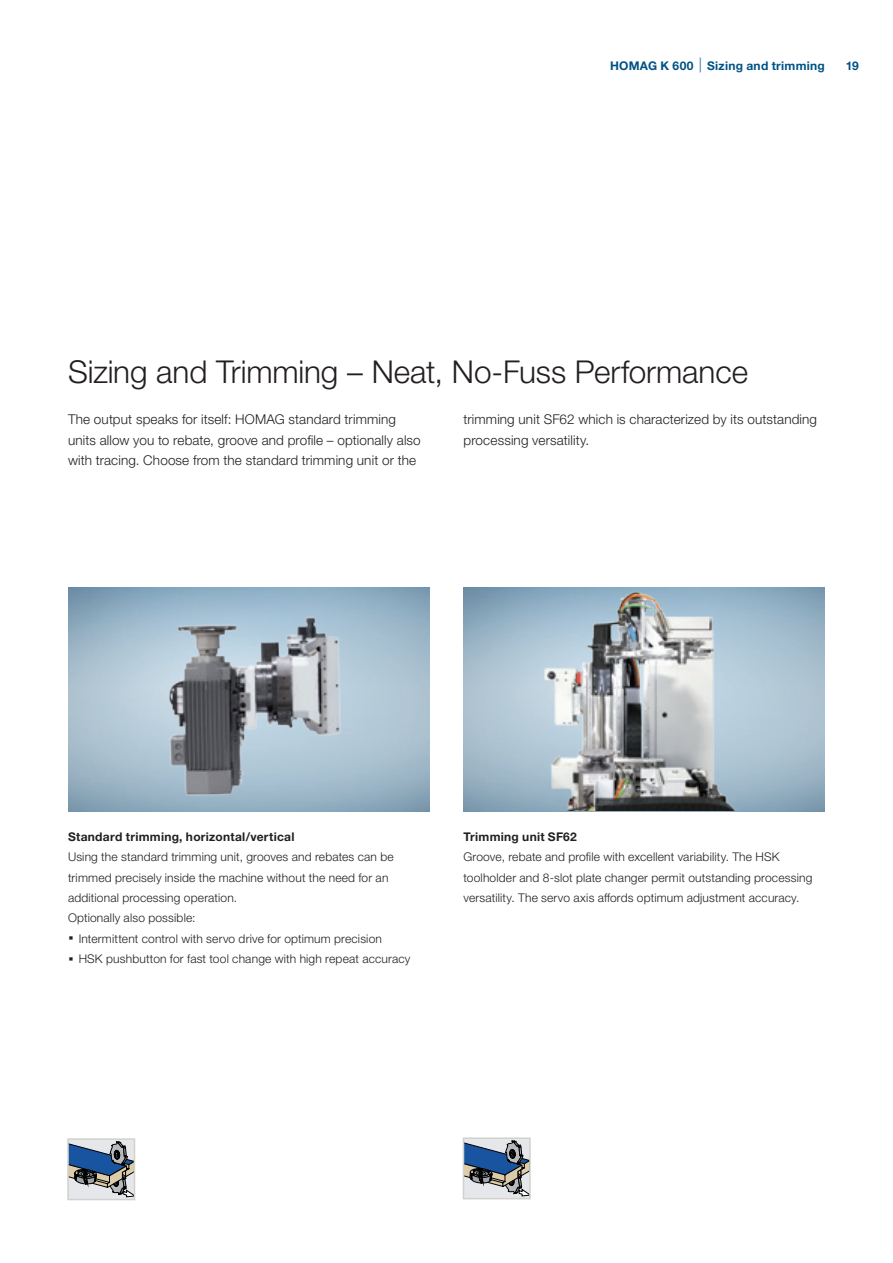
<style>
.page{position:relative;width:893px;height:1263px;background:#fff}
.page>*{position:absolute;margin:0;border:0;box-sizing:border-box;transform-origin:0 0}
._01_Headline_21pt_25{font:300 31.5px "Helvetica Neue LTW1 G";letter-spacing:-.005em;color:#231f20}
._02_Copy_9pt_13_6_Pt{font:300 13.5px/20.4px "Helvetica Neue LTW1 G";letter-spacing:.01em;color:#231f20}
._04_BU_8pt_13_6_Pt{font:300 12px/20.4px "Helvetica Neue LTW1 G";letter-spacing:.015em;color:#231f20}
._04_BU_8pt_13_6_Pt-2{font:700 12px "Helvetica Neue LTW1 G";letter-spacing:.025em;color:#231f20}
.Musterseiten_Rubrike{font:700 12px "Helvetica Neue LTW1 G";letter-spacing:.025em;color:#005285}
.s1{font-weight:700;font-size:21px}
</style>
<div class="page">
<img style="left:488px;top:587px;width:313px;height:224px">
<img style="left:68px;top:587px;width:361px;height:225px">
<svg style="left:700px;top:58px;width:1px;height:14px"></svg>
<svg style="left:68px;top:1141px;width:67px;height:60px;background:#7c8a9c"></svg>
<div style="left:67px;top:1138px;width:68px;height:62px;border:2px solid #d1d2cc"></div>
<svg style="left:463px;top:1140px;width:67px;height:60px;background:#7c8a9c"></svg>
<div style="left:463px;top:1137px;width:68px;height:62px;border:2px solid #d1d2cc"></div>
<p class="Musterseiten_Rubrike" style="left:610px;top:58px;width:216px">HOMAG K 600 Sizing and trimming</p>
<p class="Musterseiten_Rubrike" style="left:846px;top:58px;width:15px">19</p>
<p class="_01_Headline_21pt_25" style="left:68px;top:353px;width:681px">Sizing and Trimming – Neat, No-Fuss Performance</p>
<p class="_02_Copy_9pt_13_6_Pt" style="left:68px;top:409px;width:354px">The output speaks for itself: HOMAG standard trimming units allow you to rebate, groove and profile – optionally also with tracing. Choose from the standard trimming unit or the</p>
<p class="_02_Copy_9pt_13_6_Pt" style="left:463px;top:409px;width:355px">trimming unit SF62 which is characterized by its outstanding processing versatility.</p>
<p class="_04_BU_8pt_13_6_Pt-2" style="left:68px;top:829px;width:228px">Standard trimming, horizontal/vertical</p>
<p class="_04_BU_8pt_13_6_Pt" style="left:68px;top:847px;width:327px">Using the standard trimming unit, grooves and rebates can be trimmed precisely inside the machine without the need for an additional processing operation.</p>
<p class="_04_BU_8pt_13_6_Pt" style="left:68px;top:908px;width:129px">Optionally also possible:</p>
<p class="_04_BU_8pt_13_6_Pt" style="left:68px;top:928px;width:315px"><span class="s1">·</span> Intermittent control with servo drive for optimum precision</p>
<p class="_04_BU_8pt_13_6_Pt" style="left:68px;top:949px;width:344px"><span class="s1">·</span> HSK pushbutton for fast tool change with high repeat accuracy</p>
<p class="_04_BU_8pt_13_6_Pt-2" style="left:463px;top:829px;width:115px">Trimming unit SF62</p>
<p class="_04_BU_8pt_13_6_Pt" style="left:463px;top:847px;width:350px">Groove, rebate and profile with excellent variability. The HSK toolholder and 8-slot plate changer permit outstanding processing versatility. The servo axis affords optimum adjustment accuracy.</p>
</div>
